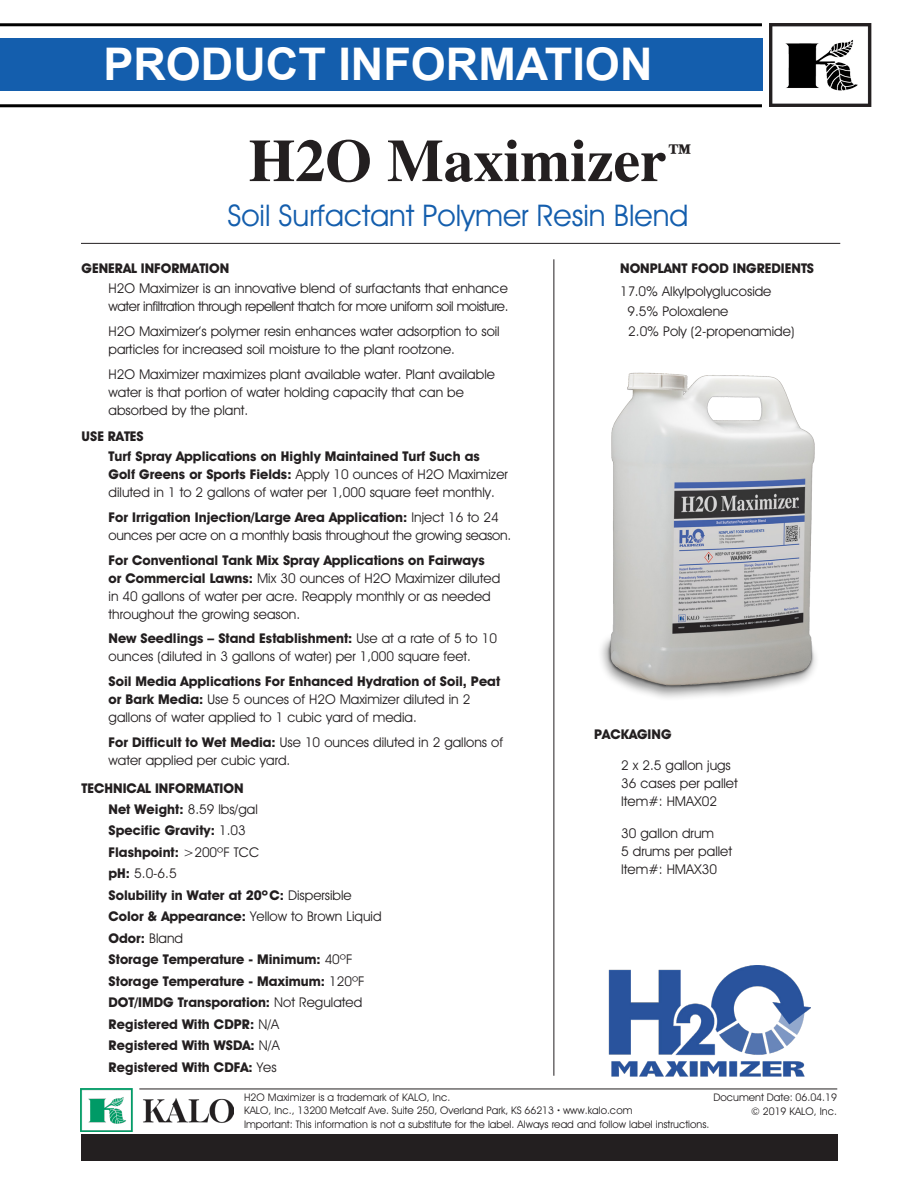
<style>
.page{position:relative;width:918px;height:1188px;background:#fff}
.page>*{position:absolute;margin:0;border:0;box-sizing:border-box;transform-origin:0 0}
.t1{font:700 60px "Times";color:#231f20}
.t2{font:700 45px "Arial";color:#fff}
.t3{font:30px "Avant Guard SW";color:#145ead}
.t4{font:700 26.25px "Times";color:#231f20}
.Section_Paragraph_Bo{font:13.5px/18px "Avant Guard SW";color:#231f20}
.Section_Paragraph_Bo-2{font:700 13.5px "Avant Guard SW";color:#231f20}
.Section_Paragraph_Bo-3{font:13.5px/18px "Avant Guard SW";letter-spacing:-.03em;color:#231f20}
.t5{font:10.5px "Avant Guard SW";color:#231f20}
.s1{font-weight:700}
.s2{font-weight:400}
</style>
<div class="page">
<div style="left:0;top:38px;width:762px;height:53px;background:#145ead"></div>
<img style="left:770px;top:24px;width:102px;height:83px">
<hr style="left:0;top:104px;width:762px;height:3px;background:#000">
<hr style="left:0;top:23px;width:762px;height:3px;background:#000">
<img style="left:80px;top:1089px;width:154px;height:43px">
<div style="left:81px;top:1134px;width:756px;height:27px;background:#231f20"></div>
<hr style="left:81px;top:243px;width:759px;height:1px;background:#231f20">
<hr style="left:139px;top:1089px;width:698px;height:1px;background:#231f20">
<hr style="left:554px;top:259px;width:1px;height:817px;background:#231f20">
<img style="left:608px;top:965px;width:203px;height:112px">
<img style="left:601px;top:372px;width:215px;height:326px">
<h2 class="t2" style="left:103px;top:34px;width:551px">PRODUCT INFORMATION</h2>
<p class="t1" style="left:249px;top:103px;width:420px">H2O Maximizer</p>
<p class="t4" style="left:667px;top:128px;width:28px">™</p>
<p class="t3" style="left:227px;top:197px;width:463px">Soil Surfactant Polymer Resin Blend</p>
<p class="Section_Paragraph_Bo-2" style="left:82px;top:260px;width:149px">GENERAL INFORMATION</p>
<p class="Section_Paragraph_Bo-3" style="left:109px;top:279px;width:401px">H2O Maximizer is an innovative blend of surfactants that enhance water infiltration through repellent thatch for more uniform soil moisture.</p>
<p class="Section_Paragraph_Bo" style="left:109px;top:322px;width:393px">H2O Maximizer’s polymer resin enhances water adsorption to soil particles for increased soil moisture to the plant rootzone.</p>
<p class="Section_Paragraph_Bo" style="left:109px;top:365px;width:388px">H2O Maximizer maximizes plant available water. Plant available water is that portion of water holding capacity that can be absorbed by the plant.</p>
<p class="Section_Paragraph_Bo-2" style="left:82px;top:428px;width:64px">USE RATES</p>
<p class="Section_Paragraph_Bo" style="left:109px;top:447px;width:401px"><span class="s1">Turf Spray Applications on Highly Maintained Turf Such as<br>Golf Greens or Sports Fields:</span> Apply 10 ounces of H2O Maximizer diluted in 1 to 2 gallons of water per 1,000 square feet monthly.</p>
<p class="Section_Paragraph_Bo" style="left:109px;top:508px;width:404px"><span class="s1">For Irrigation Injection/Large Area Application:</span> Inject 16 to 24 ounces per acre on a monthly basis throughout the growing season.</p>
<p class="Section_Paragraph_Bo" style="left:109px;top:551px;width:393px"><span class="s1">For Conventional Tank Mix Spray Applications on Fairways or Commercial Lawns:</span> Mix 30 ounces of H2O Maximizer diluted in 40 gallons of water per acre. Reapply monthly or as needed throughout the growing season.</p>
<p class="Section_Paragraph_Bo" style="left:109px;top:629px;width:390px"><span class="s1">New Seedlings – Stand Establishment:</span> Use at a rate of 5 to 10 ounces (diluted in 3 gallons of water) per 1,000 square feet.</p>
<p class="Section_Paragraph_Bo" style="left:109px;top:672px;width:393px"><span class="s1">Soil Media Applications For Enhanced Hydration of Soil, Peat or Bark Media:</span> Use 5 ounces of H2O Maximizer diluted in 2 gallons of water applied to 1 cubic yard of media.</p>
<p class="Section_Paragraph_Bo" style="left:109px;top:733px;width:396px"><span class="s1">For Difficult to Wet Media:</span> Use 10 ounces diluted in 2 gallons of water applied per cubic yard.</p>
<p class="Section_Paragraph_Bo-2" style="left:82px;top:780px;width:163px">TECHNICAL INFORMATION</p>
<p class="Section_Paragraph_Bo" style="left:109px;top:800px;width:151px"><span class="s1">Net Weight:</span> 8.59 lbs/gal</p>
<p class="Section_Paragraph_Bo-2" style="left:109px;top:822px;width:139px">Specific Gravity: <span class="s2">1.03</span></p>
<p class="Section_Paragraph_Bo-2" style="left:109px;top:844px;width:152px">Flashpoint: <span class="s2">&gt;200ºF TCC</span></p>
<p class="Section_Paragraph_Bo" style="left:109px;top:864px;width:70px"><span class="s1">pH:</span> 5.0-6.5</p>
<p class="Section_Paragraph_Bo-2" style="left:109px;top:887px;width:245px">Solubility in Water at 20ºC: <span class="s2">Dispersible</span></p>
<p class="Section_Paragraph_Bo" style="left:109px;top:907px;width:274px"><span class="s1">Color &amp; Appearance:</span> Yellow to Brown Liquid</p>
<p class="Section_Paragraph_Bo-2" style="left:109px;top:930px;width:76px">Odor: <span class="s2">Bland</span></p>
<p class="Section_Paragraph_Bo-2" style="left:109px;top:951px;width:246px">Storage Temperature - Minimum: <span class="s2">40ºF</span></p>
<p class="Section_Paragraph_Bo-2" style="left:109px;top:973px;width:258px">Storage Temperature - Maximum: <span class="s2">120ºF</span></p>
<p class="Section_Paragraph_Bo-2" style="left:109px;top:994px;width:255px">DOT/IMDG Transporation: <span class="s2">Not Regulated</span></p>
<p class="Section_Paragraph_Bo-2" style="left:109px;top:1016px;width:172px">Registered With CDPR: <span class="s2">N/A</span></p>
<p class="Section_Paragraph_Bo-2" style="left:109px;top:1037px;width:173px">Registered With WSDA: <span class="s2">N/A</span></p>
<p class="Section_Paragraph_Bo-2" style="left:109px;top:1059px;width:170px">Registered With CDFA: <span class="s2">Yes</span></p>
<p class="Section_Paragraph_Bo-2" style="left:620px;top:260px;width:195px">NONPLANT FOOD INGREDIENTS</p>
<p class="Section_Paragraph_Bo" style="left:620px;top:282px;width:153px">17.0% Alkylpolyglucoside</p>
<p class="Section_Paragraph_Bo" style="left:627px;top:302px;width:102px">9.5% Poloxalene</p>
<p class="Section_Paragraph_Bo" style="left:628px;top:322px;width:168px">2.0% Poly (2-propenamide)</p>
<p class="Section_Paragraph_Bo-2" style="left:594px;top:726px;width:79px">PACKAGING</p>
<p class="Section_Paragraph_Bo" style="left:621px;top:756px;width:111px">2 x 2.5 gallon jugs</p>
<p class="Section_Paragraph_Bo" style="left:621px;top:774px;width:118px">36 cases per pallet</p>
<p class="Section_Paragraph_Bo" style="left:621px;top:792px;width:97px">Item#: HMAX02</p>
<p class="Section_Paragraph_Bo" style="left:621px;top:824px;width:94px">30 gallon drum</p>
<p class="Section_Paragraph_Bo" style="left:621px;top:842px;width:112px">5 drums per pallet</p>
<p class="Section_Paragraph_Bo" style="left:621px;top:860px;width:97px">Item#: HMAX30</p>
<p class="t5" style="left:714px;top:1091px;width:125px">Document Date: 06.04.19</p>
<p class="t5" style="left:244px;top:1091px;width:208px">H2O Maximizer is a trademark of KALO, Inc.</p>
<p class="t5" style="left:244px;top:1104px;width:390px">KALO, Inc., 13200 Metcalf Ave. Suite 250, Overland Park, KS 66213 <span class="s1">•</span> www.kalo.com</p>
<p class="t5" style="left:244px;top:1118px;width:467px">Important: This information is not a substitute for the label. Always read and follow label instructions.</p>
<p class="t5" style="left:751px;top:1105px;width:87px">© 2019 KALO, Inc.</p>
</div>
